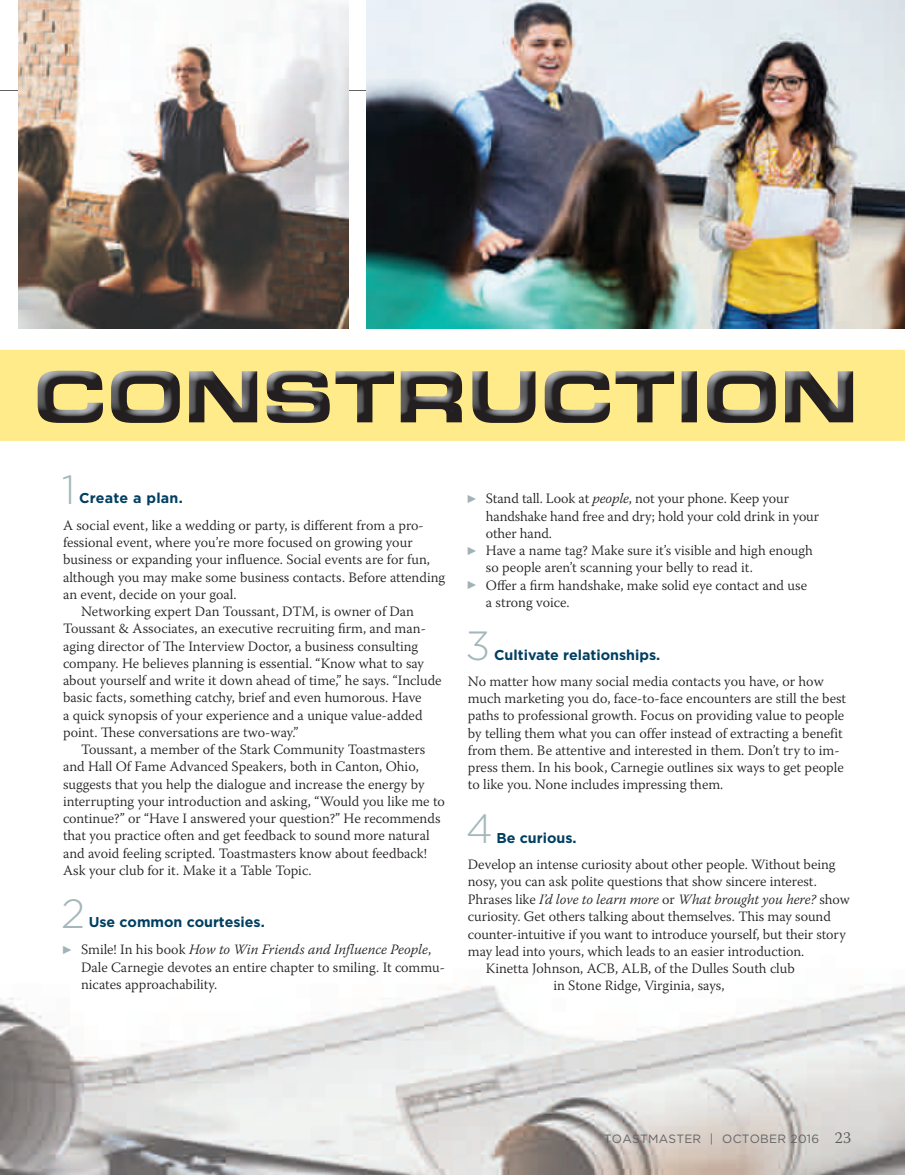
<style>
.page{position:relative;width:905px;height:1175px;background:#fff}
.page>*{position:absolute;margin:0;border:0;box-sizing:border-box;transform-origin:0 0}
.t1{font:300 40.65px "Gotham";color:#a4b7ba}
.t2{font:300 14.25px/17.2px "Warnock Pro";color:#231f20}
.t3{font:italic 300 14.25px "Warnock Pro";letter-spacing:-.005em;color:#231f20}
.t4{font:700 14.25px "Gotham";color:#003f61}
.t5{font:700 14.25px "Gotham";letter-spacing:.02em;color:#003f61}
.t6{font:12px "Gotham";letter-spacing:.02em;color:#636366}
.s1{font-family:"Carta";font-weight:400;font-size:7.5px;color:#a0b3b6}
.s2{font-style:italic}
.s3{font-style:normal}
.s4{font-family:"Warnock Pro";font-weight:300;font-size:16.5px;color:#57585a}
</style>
<div class="page">
<hr style="left:0;top:90px;width:851px;height:1px;background:#636366">
<img style="left:0;top:984px;width:904px;height:190px">
<div style="left:0;top:350px;width:904px;height:90px;background:#ffeb89"></div>
<hr style="left:0;top:439px;width:904px;height:2px;background:#ffeb89">
<img style="left:544px;top:371px;width:66px;height:52px">
<img style="left:266px;top:371px;width:64px;height:52px">
<img style="left:111px;top:371px;width:69px;height:52px">
<img style="left:38px;top:371px;width:65px;height:52px">
<img style="left:681px;top:371px;width:172px;height:51px">
<img style="left:615px;top:371px;width:59px;height:51px">
<img style="left:472px;top:371px;width:63px;height:52px">
<img style="left:401px;top:371px;width:61px;height:51px">
<img style="left:335px;top:371px;width:59px;height:51px">
<img style="left:189px;top:371px;width:68px;height:51px">
<img style="left:18px;top:0;width:330px;height:328px">
<img style="left:366px;top:0;width:538px;height:328px">
<h1 class="t1" style="left:62px;top:464px;width:15px">1</h1>
<p class="t5" style="left:79px;top:489px;width:105px">Create a plan.</p>
<p class="t2" style="left:63px;top:516px;width:362px">A social event, like a wedding or party, is different from a pro-</p>
<p class="t2" style="left:63px;top:533px;width:351px">fessional event, where you’re more focused on growing your</p>
<p class="t2" style="left:63px;top:550px;width:368px">business or expanding your influence. Social events are for fun,</p>
<p class="t2" style="left:63px;top:568px;width:384px">although you may make some business contacts. Before attending</p>
<p class="t2" style="left:63px;top:585px;width:175px">an event, decide on your goal.</p>
<p class="t2" style="left:81px;top:602px;width:334px">Networking expert Dan Toussant, DTM, is owner of Dan</p>
<p class="t2" style="left:63px;top:619px;width:364px">Toussant &amp; Associates, an executive recruiting firm, and man-</p>
<p class="t2" style="left:63px;top:637px;width:357px">aging director of The Interview Doctor, a business consulting</p>
<p class="t2" style="left:63px;top:654px;width:362px">company. He believes planning is essential. “Know what to say</p>
<p class="t2" style="left:63px;top:671px;width:380px">about yourself and write it down ahead of time,” he says. “Include</p>
<p class="t2" style="left:63px;top:689px;width:360px">basic facts, something catchy, brief and even humorous. Have</p>
<p class="t2" style="left:63px;top:706px;width:361px">a quick synopsis of your experience and a unique value-added</p>
<p class="t2" style="left:63px;top:723px;width:237px">point. These conversations are two-way.”</p>
<p class="t2" style="left:81px;top:740px;width:346px">Toussant, a member of the Stark Community Toastmasters</p>
<p class="t2" style="left:63px;top:758px;width:357px">and Hall Of Fame Advanced Speakers, both in Canton, Ohio,</p>
<p class="t2" style="left:63px;top:775px;width:363px">suggests that you help the dialogue and increase the energy by</p>
<p class="t2" style="left:63px;top:792px;width:383px">interrupting your introduction and asking, “Would you like me to</p>
<p class="t2" style="left:63px;top:809px;width:379px">continue?” or “Have I answered your question?” He recommends</p>
<p class="t2" style="left:63px;top:827px;width:368px">that you practice often and get feedback to sound more natural</p>
<p class="t2" style="left:63px;top:844px;width:365px">and avoid feeling scripted. Toastmasters know about feedback!</p>
<p class="t2" style="left:63px;top:861px;width:250px">Ask your club for it. Make it a Table Topic.</p>
<h1 class="t1" style="left:61px;top:888px;width:26px">2</h1>
<p class="t4" style="left:89px;top:913px;width:178px">Use common courtesies.</p>
<p class="t2" style="left:81px;top:940px;width:365px;text-indent:-18px"><span class="s1">þ</span> Smile! In his book <span class="s2">How to Win Friends and Influence People</span>,<br>Dale Carnegie devotes an entire chapter to smiling. It commu&shy;nicates approachability.</p>
<p class="t2" style="left:468px;top:490px;width:322px"><span class="s1">þ</span> Stand tall. Look at <span class="s2">people</span>, not your phone. Keep your</p>
<p class="t2" style="left:486px;top:507px;width:335px">handshake hand free and dry; hold your cold drink in your</p>
<p class="t2" style="left:486px;top:524px;width:68px">other hand.</p>
<p class="t2" style="left:468px;top:541px;width:346px"><span class="s1">þ</span> Have a name tag? Make sure it’s visible and high enough</p>
<p class="t2" style="left:486px;top:559px;width:268px">so people aren’t scanning your belly to read it.</p>
<p class="t2" style="left:468px;top:576px;width:340px"><span class="s1">þ</span> Offer a firm handshake, make solid eye contact and use</p>
<p class="t2" style="left:486px;top:593px;width:85px">a strong voice.</p>
<h1 class="t1" style="left:465px;top:620px;width:26px">3</h1>
<p class="t4" style="left:494px;top:645px;width:168px">Cultivate relationships.</p>
<p class="t2" style="left:468px;top:672px;width:380px">No matter how many social media contacts you have, or how much marketing you do, face-to-face encounters are still the best paths to professional growth. Focus on providing value to people by telling them what you can offer instead of extracting a benefit from them. Be attentive and interested in them. Don’t try to im&shy;press them. In his book, Carnegie outlines six ways to get people to like you. None includes impressing them.</p>
<h1 class="t1" style="left:466px;top:803px;width:29px">4</h1>
<p class="t4" style="left:496px;top:828px;width:82px">Be curious.</p>
<p class="t2" style="left:468px;top:855px;width:369px">Develop an intense curiosity about other people. Without being</p>
<p class="t2" style="left:468px;top:872px;width:350px">nosy, you can ask polite questions that show sincere interest.</p>
<p class="t3" style="left:468px;top:890px;width:383px"><span class="s3">Phrases like</span> I’d love to learn more <span class="s3">or</span> What brought you here? <span class="s3">show</span></p>
<p class="t2" style="left:468px;top:907px;width:364px">curiosity. Get others talking about themselves. This may sound</p>
<p class="t2" style="left:468px;top:925px;width:379px">counter-intuitive if you want to introduce yourself, but their story</p>
<p class="t2" style="left:468px;top:942px;width:338px">may lead into yours, which leads to an easier introduction.</p>
<p class="t2" style="left:486px;top:959px;width:310px">Kinetta Johnson, ACB, ALB, of the Dulles South club</p>
<p class="t2" style="left:553px;top:976px;width:173px">in Stone Ridge, Virginia, says,</p>
<p class="t6" style="left:604px;top:1131px;width:249px">TOASTMASTER | OCTOBER 2016 <span class="s4">23</span></p>
</div>
